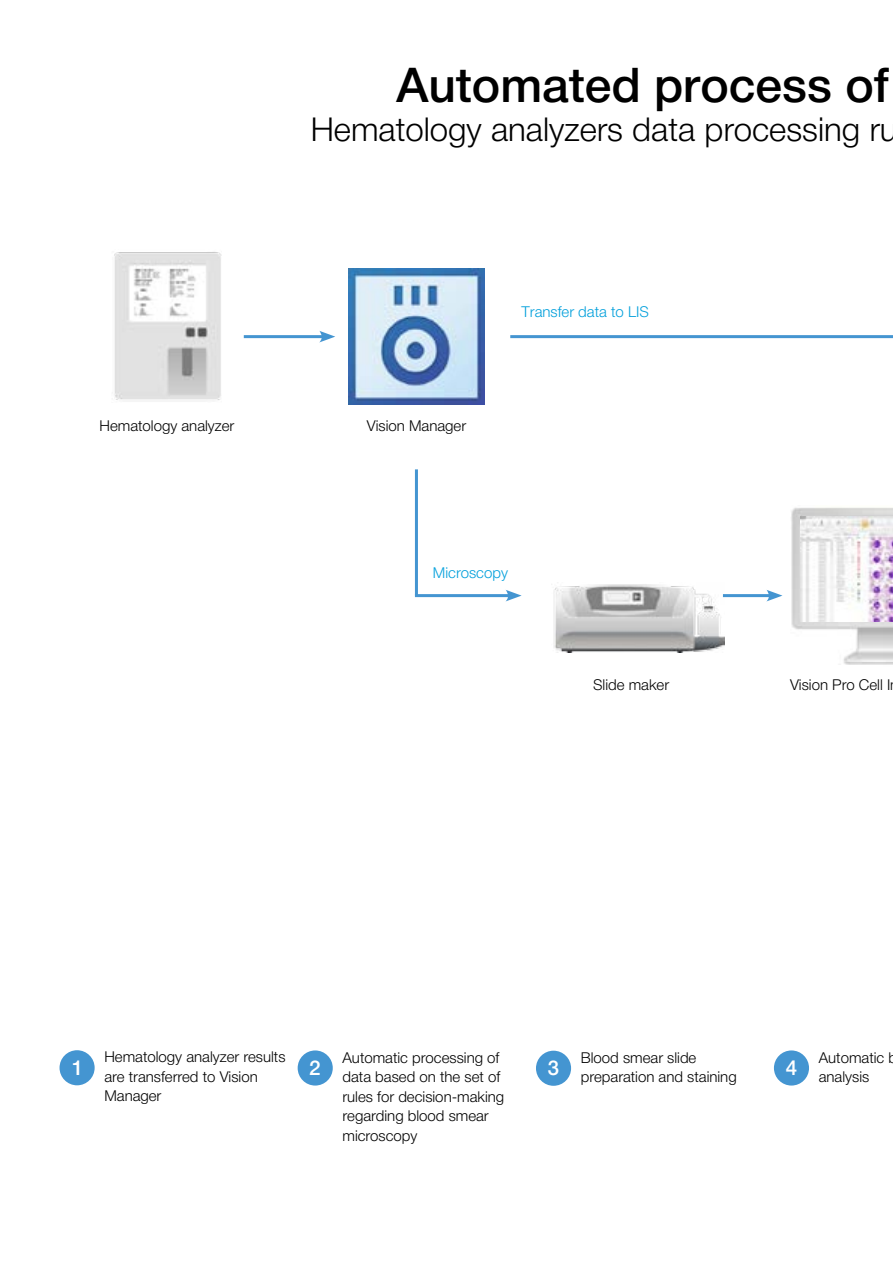
<style>
.page{position:relative;width:893px;height:1263px;background:#fff}
.page>*{position:absolute;margin:0;border:0;box-sizing:border-box;transform-origin:0 0}
.t1{font:500 48px "Helvetica Neue LTCYR";color:#000}
.t2{font:300 33px "Helvetica Neue LTCYR";color:#000}
.t3{font:500 20.55px "Helvetica Neue LTCYR";color:#fff}
.t4{font:300 15px/19.5px "Helvetica Neue LTCYR";color:#000}
.t5{font:300 15px "Helvetica Neue LTCYR";color:#009fdb}
</style>
<div class="page">
<div style="left:60px;top:1050px;width:35px;height:35px;background:#4495d1;border-radius:50%"></div>
<div style="left:774px;top:1050px;width:35px;height:35px;background:#4495d1;border-radius:50%"></div>
<div style="left:536px;top:1051px;width:35px;height:35px;background:#4495d1;border-radius:50%"></div>
<div style="left:298px;top:1050px;width:35px;height:35px;background:#4495d1;border-radius:50%"></div>
<hr style="left:244px;top:335px;width:81px;height:3px;background:#4495d1">
<svg style="left:319px;top:331px;width:16px;height:11px"></svg>
<hr style="left:510px;top:335px;width:383px;height:3px;background:#4495d1">
<hr style="left:723px;top:594px;width:49px;height:3px;background:#4495d1">
<svg style="left:766px;top:590px;width:16px;height:11px"></svg>
<img style="left:791px;top:507px;width:102px;height:158px">
<img style="left:800px;top:517px;width:83px;height:104px">
<img style="left:883px;top:509px;width:10px;height:156px">
<img style="left:114px;top:252px;width:108px;height:148px">
<img style="left:349px;top:269px;width:135px;height:135px">
<img style="left:553px;top:584px;width:172px;height:68px">
<hr style="left:415px;top:469px;width:3px;height:127px;background:#4495d1">
<hr style="left:415px;top:594px;width:96px;height:3px;background:#4495d1">
<svg style="left:505px;top:590px;width:17px;height:11px"></svg>
<h1 class="t1" style="left:396px;top:58px;width:494px">Automated process of</h1>
<h2 class="t2" style="left:311px;top:111px;width:588px">Hematology analyzers data processing ru</h2>
<p class="t4" style="left:99px;top:416px;width:136px">Hematology analyzer</p>
<p class="t4" style="left:367px;top:416px;width:101px">Vision Manager</p>
<p class="t5" style="left:522px;top:304px;width:129px">Transfer data to LIS</p>
<p class="t5" style="left:433px;top:564px;width:77px">Microscopy</p>
<p class="t4" style="left:593px;top:675px;width:77px">Slide maker</p>
<p class="t4" style="left:790px;top:675px;width:102px">Vision Pro Cell I</p>
<p class="t4" style="left:104px;top:1047px;width:183px">Hematology analyzer results are transferred to Vision<br>Manager</p>
<p class="t4" style="left:819px;top:1048px;width:67px">Automatic analysis</p>
<p class="t4" style="left:342px;top:1048px;width:163px">Automatic processing of data based on the set of rules for decision-making regarding blood smear microscopy</p>
<p class="t4" style="left:581px;top:1048px;width:157px">Blood smear slide preparation and staining</p>
<h3 class="t3" style="left:71px;top:1056px;width:13px">1</h3>
<h3 class="t3" style="left:548px;top:1057px;width:13px">3</h3>
<h3 class="t3" style="left:786px;top:1056px;width:13px">4</h3>
<h3 class="t3" style="left:309px;top:1056px;width:13px">2</h3>
</div>
